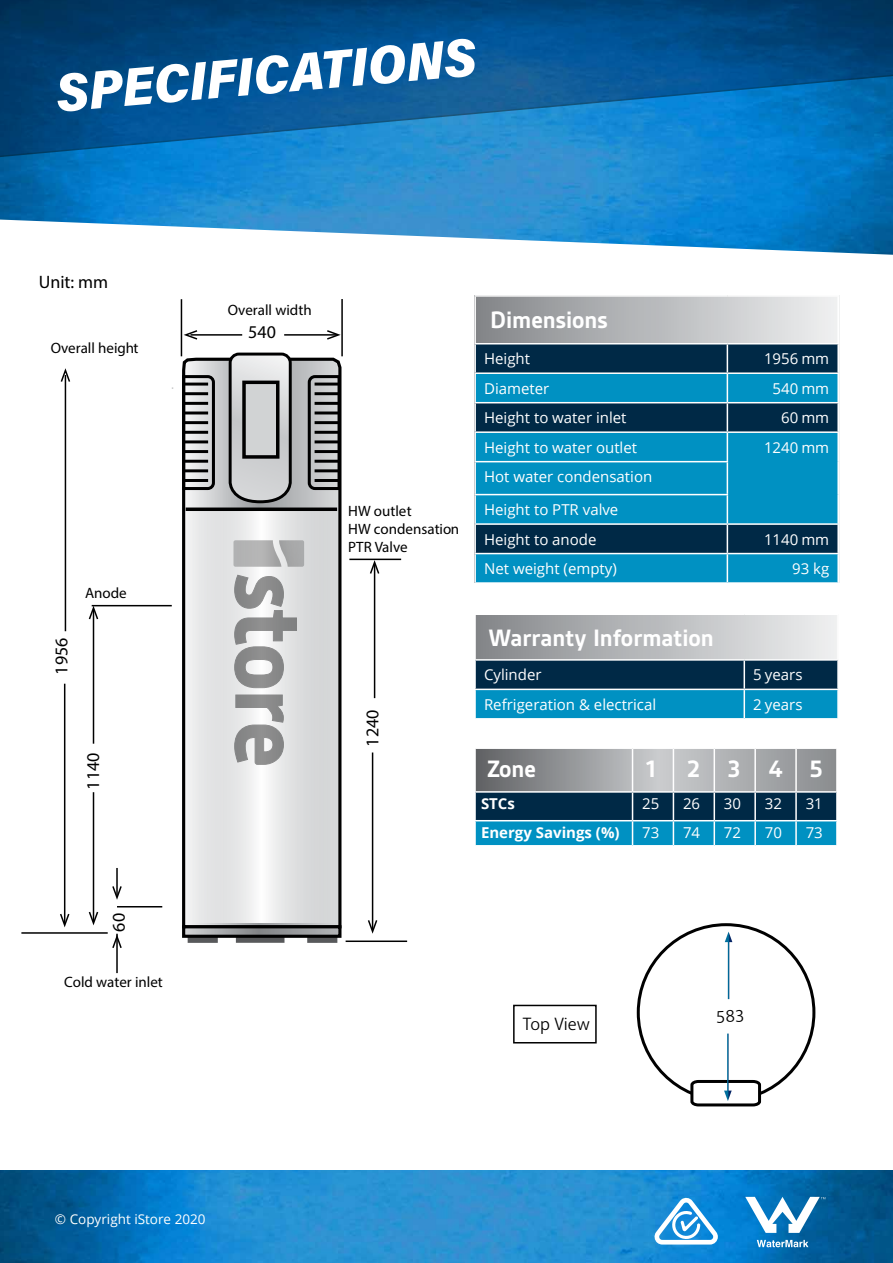
<style>
.page{position:relative;width:893px;height:1263px;background:#fff}
.page>*{position:absolute;margin:0;border:0;box-sizing:border-box;transform-origin:0 0}
.t1{font:54px "Acumin Variable Concept";color:#fff}
.t2{font:700 25.5px "Gesta";color:#fff}
.t3{font:18px "Myriad Pro";color:#000}
.t4{font:18px "Akagi Pro";color:#000}
.t5{font:15px/33px "Open Sans";color:#fff}
.t6{font:15px/18px "Myriad Pro";color:#000}
.t7{font:700 15px "Open Sans";color:#fff}
.t8{font:13.5px "Open Sans";color:#fff}
</style>
<div class="page">
<img style="left:0;top:163px;width:893px;height:92px">
<svg style="left:0;top:0;width:893px;height:163px;background:#075c9b"></svg>
<div style="left:475px;top:614px;width:363px;height:46px;background:linear-gradient(to right,#85878a,#eff0f1)"></div>
<svg style="left:476px;top:661px;width:361px;height:57px;background:#025e85"></svg>
<hr style="left:474px;top:613px;width:270px;height:2px;background:#fff">
<hr style="left:474px;top:615px;width:2px;height:44px;background:#fff">
<hr style="left:744px;top:613px;width:95px;height:2px;background:#fff">
<hr style="left:837px;top:615px;width:2px;height:44px;background:#fff">
<hr style="left:474px;top:659px;width:270px;height:2px;background:#fff">
<hr style="left:744px;top:659px;width:95px;height:2px;background:#fff">
<hr style="left:743px;top:690px;width:2px;height:28px;background:#fff">
<hr style="left:474px;top:689px;width:270px;height:1px;background:#fff">
<hr style="left:743px;top:661px;width:2px;height:28px;background:#fff">
<hr style="left:744px;top:689px;width:95px;height:1px;background:#fff">
<div style="left:475px;top:296px;width:363px;height:48px;background:linear-gradient(to right,#85878a,#eff0f1)"></div>
<div style="left:476px;top:344px;width:361px;height:28px;background:#002946"></div>
<svg style="left:476px;top:374px;width:361px;height:208px;background:#0476a1"></svg>
<hr style="left:474px;top:295px;width:253px;height:2px;background:#fff">
<hr style="left:474px;top:297px;width:2px;height:46px;background:#fff">
<hr style="left:727px;top:295px;width:112px;height:2px;background:#fff">
<hr style="left:837px;top:297px;width:2px;height:46px;background:#fff">
<hr style="left:474px;top:343px;width:253px;height:1px;background:#fff">
<hr style="left:727px;top:343px;width:112px;height:1px;background:#fff">
<hr style="left:727px;top:462px;width:1px;height:32px;background:#fff">
<hr style="left:474px;top:402px;width:253px;height:1px;background:#fff">
<hr style="left:474px;top:431px;width:253px;height:2px;background:#fff">
<hr style="left:727px;top:402px;width:112px;height:1px;background:#fff">
<svg style="left:727px;top:344px;width:1px;height:117px"></svg>
<hr style="left:727px;top:431px;width:112px;height:2px;background:#fff">
<hr style="left:474px;top:461px;width:254px;height:1px;background:#fff">
<hr style="left:474px;top:494px;width:254px;height:1px;background:#fff">
<hr style="left:474px;top:523px;width:253px;height:2px;background:#fff">
<hr style="left:727px;top:523px;width:112px;height:2px;background:#fff">
<hr style="left:474px;top:553px;width:253px;height:1px;background:#fff">
<hr style="left:727px;top:553px;width:112px;height:1px;background:#fff">
<svg style="left:727px;top:495px;width:1px;height:87px"></svg>
<svg style="left:475px;top:748px;width:362px;height:98px;background:#538296"></svg>
<hr style="left:714px;top:845px;width:41px;height:1px;background:#fff">
<hr style="left:755px;top:820px;width:41px;height:1px;background:#fff">
<hr style="left:754px;top:821px;width:2px;height:24px;background:#fff">
<hr style="left:755px;top:845px;width:41px;height:1px;background:#fff">
<hr style="left:796px;top:820px;width:42px;height:1px;background:#fff">
<hr style="left:795px;top:821px;width:2px;height:24px;background:#fff">
<hr style="left:836px;top:821px;width:2px;height:24px;background:#fff">
<hr style="left:796px;top:845px;width:42px;height:1px;background:#fff">
<svg style="left:61px;top:368px;width:9px;height:14px"></svg>
<hr style="left:284px;top:334px;width:54px;height:2px;background:#000">
<svg style="left:327px;top:330px;width:14px;height:10px"></svg>
<hr style="left:190px;top:334px;width:52px;height:2px;background:#000">
<svg style="left:184px;top:330px;width:13px;height:10px"></svg>
<hr style="left:374px;top:564px;width:1px;height:134px;background:#000">
<svg style="left:370px;top:560px;width:9px;height:14px"></svg>
<hr style="left:64px;top:684px;width:1px;height:239px;background:#000">
<svg style="left:60px;top:914px;width:9px;height:13px"></svg>
<hr style="left:372px;top:752px;width:1px;height:177px;background:#000">
<svg style="left:368px;top:920px;width:9px;height:14px"></svg>
<hr style="left:116px;top:868px;width:2px;height:27px;background:#000">
<svg style="left:112px;top:886px;width:10px;height:14px"></svg>
<hr style="left:116px;top:934px;width:2px;height:39px;background:#000">
<svg style="left:112px;top:934px;width:10px;height:14px"></svg>
<hr style="left:93px;top:610px;width:1px;height:134px;background:#000">
<svg style="left:89px;top:606px;width:9px;height:13px"></svg>
<hr style="left:93px;top:792px;width:1px;height:129px;background:#000">
<svg style="left:89px;top:912px;width:9px;height:13px"></svg>
<svg style="left:180px;top:356px;width:163px;height:574px"></svg>
<svg style="left:186px;top:511px;width:151px;height:412px"></svg>
<div style="left:236px;top:935px;width:48px;height:8px;border:3px solid #58595b"></div>
<div style="left:188px;top:935px;width:30px;height:8px;border:3px solid #58595b"></div>
<div style="left:307px;top:935px;width:30px;height:8px;border:3px solid #58595b"></div>
<svg style="left:186px;top:929px;width:151px;height:5px"></svg>
<div style="left:182px;top:925px;width:159px;height:13px;border:3px solid #000"></div>
<svg style="left:181px;top:351px;width:161px;height:154px;background:#a6a7a8"></svg>
<hr style="left:184px;top:383px;width:24px;height:3px;background:#000">
<hr style="left:184px;top:392px;width:24px;height:3px;background:#000">
<hr style="left:184px;top:402px;width:24px;height:3px;background:#000">
<hr style="left:184px;top:411px;width:24px;height:3px;background:#000">
<hr style="left:184px;top:421px;width:24px;height:3px;background:#000">
<hr style="left:184px;top:431px;width:24px;height:3px;background:#000">
<hr style="left:184px;top:440px;width:24px;height:3px;background:#000">
<hr style="left:184px;top:450px;width:24px;height:3px;background:#000">
<hr style="left:184px;top:460px;width:24px;height:3px;background:#000">
<hr style="left:184px;top:469px;width:24px;height:3px;background:#000">
<hr style="left:184px;top:479px;width:24px;height:3px;background:#000">
<svg style="left:186px;top:507px;width:151px;height:4px"></svg>
<svg style="left:233px;top:540px;width:71px;height:27px;background:#b4b4b5"></svg>
<svg style="left:234px;top:575px;width:63px;height:113px"></svg>
<svg style="left:234px;top:695px;width:50px;height:69px"></svg>
<img style="left:0;top:1170px;width:893px;height:93px">
<svg style="left:757px;top:1240px;width:51px;height:7px"></svg>
<svg style="left:745px;top:1197px;width:80px;height:36px"></svg>
<svg style="left:653px;top:1197px;width:65px;height:47px"></svg>
<svg style="left:725px;top:931px;width:7px;height:11px"></svg>
<svg style="left:689px;top:1078px;width:73px;height:29px"></svg>
<hr style="left:21px;top:932px;width:87px;height:2px;background:#000">
<hr style="left:346px;top:940px;width:61px;height:2px;background:#000">
<hr style="left:117px;top:906px;width:45px;height:1px;background:#000">
<hr style="left:92px;top:605px;width:80px;height:1px;background:#000">
<hr style="left:349px;top:559px;width:52px;height:1px;background:#000">
<hr style="left:65px;top:375px;width:1px;height:256px;background:#000">
<hr style="left:181px;top:299px;width:1px;height:57px;background:#000">
<hr style="left:341px;top:299px;width:2px;height:57px;background:#000">
<div style="left:513px;top:1005px;width:84px;height:38px;border:2px solid #000"></div>
<h1 class="t1" style="left:53px;top:56px;width:423px;rotate:-5deg">SPECIFICATIONS</h1>
<p class="t3" style="left:39px;top:271px;width:71px">Unit: mm</p>
<p class="t6" style="left:51px;top:339px;width:89px">Overall height</p>
<p class="t3" style="left:50px;top:675px;width:38px;rotate:-90deg">1956</p>
<p class="t6" style="left:85px;top:583px;width:43px">Anode</p>
<p class="t3" style="left:82px;top:789px;width:38px;rotate:-90deg">1140</p>
<p class="t3" style="left:108px;top:931px;width:20px;rotate:-90deg">60</p>
<p class="t6" style="left:64px;top:973px;width:100px">Cold water inlet</p>
<p class="t6" style="left:228px;top:300px;width:85px">Overall width</p>
<p class="t3" style="left:248px;top:321px;width:29px">540</p>
<p class="t6" style="left:348px;top:502px;width:112px">HW outlet<br>HW condensation<br>PTR Valve</p>
<p class="t3" style="left:361px;top:746px;width:38px;rotate:-90deg">1240</p>
<h2 class="t2" style="left:490px;top:305px;width:119px">Dimensions</h2>
<p class="t5" style="left:484px;top:342px;width:48px">Height</p>
<p class="t5" style="left:764px;top:342px;width:67px">1956 mm</p>
<p class="t5" style="left:484px;top:371px;width:67px">Diameter</p>
<p class="t5" style="left:773px;top:371px;width:58px">540 mm</p>
<p class="t5" style="left:484px;top:401px;width:144px">Height to water inlet</p>
<p class="t5" style="left:781px;top:401px;width:50px">60 mm</p>
<p class="t5" style="left:484px;top:430px;width:154px">Height to water outlet</p>
<p class="t5" style="left:764px;top:430px;width:67px">1240 mm</p>
<p class="t5" style="left:484px;top:460px;width:170px">Hot water condensation<br>Height to PTR valve</p>
<p class="t5" style="left:484px;top:522px;width:114px">Height to anode</p>
<p class="t5" style="left:764px;top:522px;width:67px">1140 mm</p>
<p class="t5" style="left:484px;top:552px;width:134px">Net weight (empty)</p>
<p class="t5" style="left:792px;top:552px;width:39px">93 kg</p>
<h2 class="t2" style="left:488px;top:624px;width:227px">Warranty Information</h2>
<p class="t5" style="left:484px;top:658px;width:59px">Cylinder</p>
<p class="t5" style="left:753px;top:658px;width:51px">5 years</p>
<p class="t5" style="left:484px;top:687px;width:174px">Refrigeration &amp; electrical</p>
<p class="t5" style="left:753px;top:687px;width:51px">2 years</p>
<h2 class="t2" style="left:487px;top:755px;width:51px">Zone</h2>
<h2 class="t2" style="left:646px;top:755px;width:178px">1 2345</h2>
<p class="t7" style="left:481px;top:793px;width:35px">STCs</p>
<p class="t5" style="left:642px;top:787px;width:19px">25</p>
<p class="t5" style="left:683px;top:787px;width:19px">26</p>
<p class="t5" style="left:724px;top:787px;width:19px">30</p>
<p class="t5" style="left:765px;top:787px;width:19px">32</p>
<p class="t5" style="left:806px;top:787px;width:19px">31</p>
<p class="t7" style="left:481px;top:822px;width:140px">Energy Savings (%)</p>
<p class="t5" style="left:642px;top:816px;width:19px">73</p>
<p class="t5" style="left:683px;top:816px;width:19px">74</p>
<p class="t5" style="left:724px;top:816px;width:19px">72</p>
<p class="t5" style="left:765px;top:816px;width:19px">70</p>
<p class="t5" style="left:806px;top:816px;width:19px">73</p>
<p class="t4" style="left:523px;top:1013px;width:69px">Top View</p>
<p class="t8" style="left:55px;top:1210px;width:152px">© Copyright iStore 2020</p>
</div>
